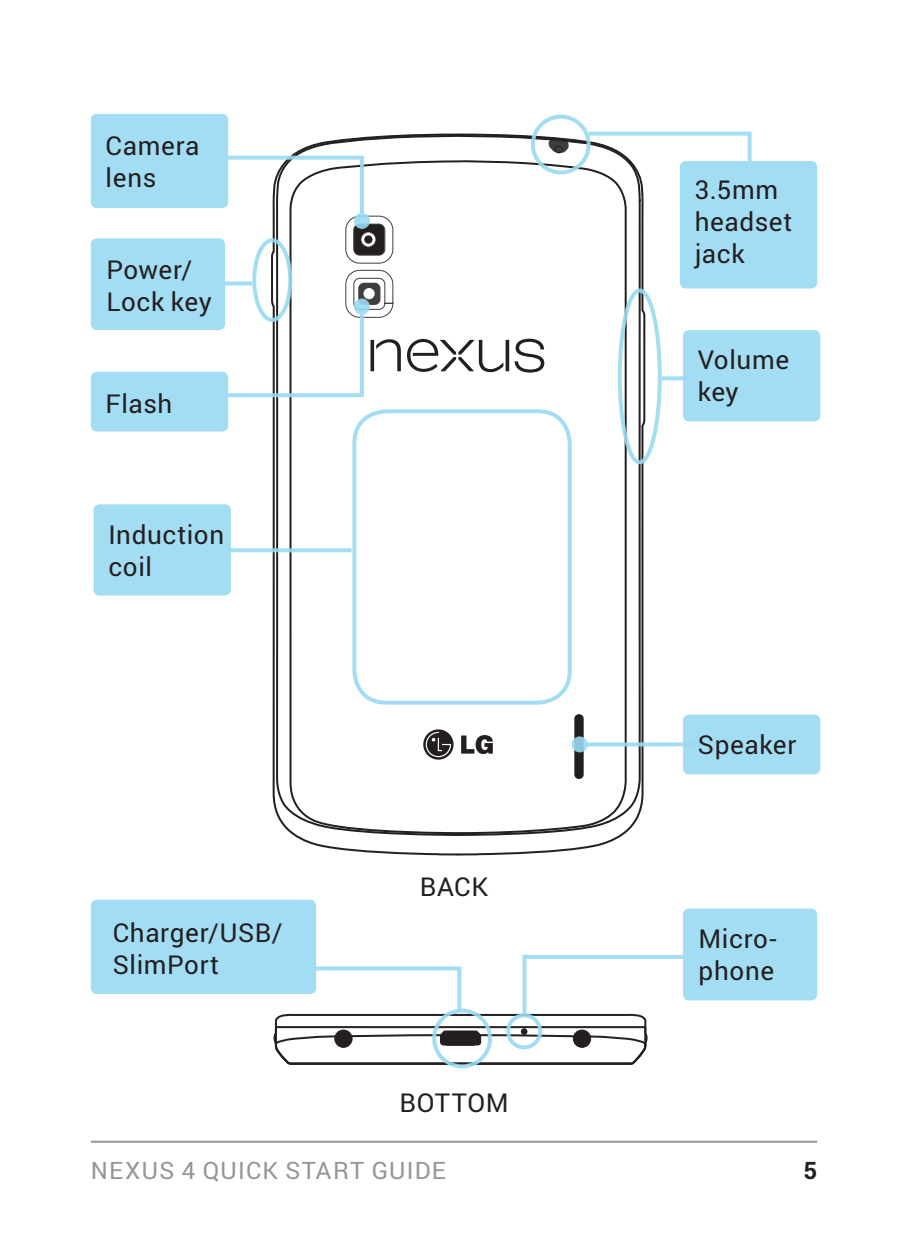
<style>
.page{position:relative;width:908px;height:1248px;background:#fff}
.page>*{position:absolute;margin:0;border:0;box-sizing:border-box;transform-origin:0 0}
.Call_Outs{font:26px/32px "Roboto";letter-spacing:.025em;color:#231f20}
.t1{font:24px "Roboto";letter-spacing:.055em;color:#939598}
.t2{font:700 24px "Roboto";color:#231f20}
</style>
<div class="page">
<hr style="left:91px;top:1140px;width:725px;height:2px;background:#939598">
<svg style="left:270px;top:132px;width:376px;height:724px"></svg>
<svg style="left:275px;top:134px;width:367px;height:702px"></svg>
<div style="left:530px;top:115px;width:60px;height:59px;border:4px solid #99daf2;border-radius:50%"></div>
<div style="left:91px;top:899px;width:225px;height:95px;background:#a3ddf3;border-radius:6px"></div>
<div style="left:91px;top:114px;width:137px;height:94px;background:#a3ddf3;border-radius:6px"></div>
<div style="left:91px;top:372px;width:137px;height:59px;background:#a3ddf3;border-radius:6px"></div>
<svg style="left:587px;top:742px;width:95px;height:4px"></svg>
<svg style="left:571px;top:736px;width:16px;height:16px"></svg>
<div style="left:682px;top:330px;width:138px;height:91px;background:#a3ddf3;border-radius:6px"></div>
<div style="left:682px;top:714px;width:138px;height:60px;background:#a3ddf3;border-radius:6px"></div>
<div style="left:617px;top:288px;width:44px;height:176px;border:4px solid #99daf2;border-radius:50%"></div>
<svg style="left:584px;top:130px;width:168px;height:35px"></svg>
<svg style="left:224px;top:139px;width:345px;height:260px"></svg>
<svg style="left:354px;top:298px;width:16px;height:16px"></svg>
<svg style="left:661px;top:376px;width:22px;height:4px"></svg>
<svg style="left:225px;top:281px;width:27px;height:4px"></svg>
<div style="left:679px;top:161px;width:137px;height:127px;background:#a3ddf3;border-radius:6px"></div>
<div style="left:91px;top:238px;width:134px;height:92px;background:#a3ddf3;border-radius:6px"></div>
<div style="left:252px;top:238px;width:40px;height:84px;border:4px solid #99daf2;border-radius:50%"></div>
<div style="left:352px;top:409px;width:219px;height:295px;border:4px solid #99daf2;border-radius:32px"></div>
<div style="left:93px;top:504px;width:138px;height:91px;background:#a3ddf3;border-radius:6px"></div>
<svg style="left:231px;top:548px;width:120px;height:4px"></svg>
<svg style="left:273px;top:952px;width:413px;height:115px"></svg>
<div style="left:682px;top:908px;width:134px;height:92px;background:#a3ddf3;border-radius:6px"></div>
<div style="left:506px;top:1013px;width:36px;height:36px;border:4px solid #99daf2;border-radius:50%"></div>
<p class="Call_Outs" style="left:106px;top:128px;width:95px">Camera lens</p>
<p class="Call_Outs" style="left:106px;top:253px;width:107px">Power/<br>Lock key</p>
<p class="Call_Outs" style="left:106px;top:387px;width:68px">Flash</p>
<p class="Call_Outs" style="left:108px;top:517px;width:117px">Induction coil</p>
<p class="Call_Outs" style="left:113px;top:915px;width:171px">Charger/USB/<br>SlimPort</p>
<p class="Call_Outs" style="left:419px;top:869px;width:70px">BACK</p>
<p class="Call_Outs" style="left:399px;top:1085px;width:110px">BOTTOM</p>
<p class="Call_Outs" style="left:694px;top:172px;width:99px">3.5mm headset jack</p>
<p class="Call_Outs" style="left:697px;top:343px;width:93px">Volume key</p>
<p class="Call_Outs" style="left:697px;top:727px;width:100px">Speaker</p>
<p class="Call_Outs" style="left:698px;top:921px;width:79px">Micro&shy;phone</p>
<p class="t1" style="left:91px;top:1153px;width:356px">NEXUS 4 QUICK START GUIDE</p>
<p class="t2" style="left:803px;top:1153px;width:15px">5</p>
</div>
